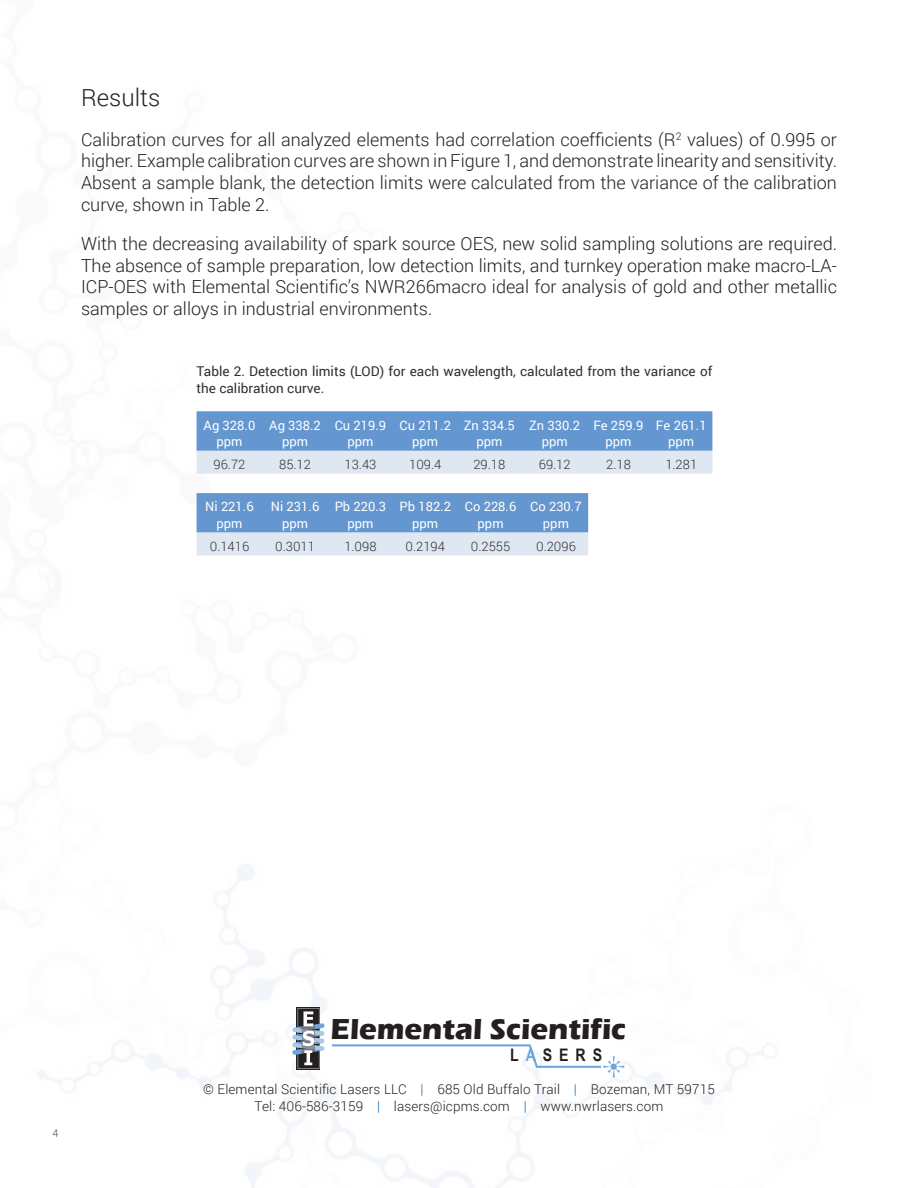
<style>
.page{position:relative;width:918px;height:1188px;background:#fff}
.page>*{position:absolute;margin:0;border:0;box-sizing:border-box;transform-origin:0 0}
.t1{font:700 29.7px "Eras ITC";color:#231f20}
.Body_Copy{font:300 24px "Roboto";color:#231f20}
.Body_Copy-2{font:300 18px/21.6px "Roboto";color:#231f20;text-align:justify}
.t2{font:700 17.25px "Arial Narrow";letter-spacing:.4em;color:#231f20}
.t3{font:300 13.5px/17.2px "Roboto";letter-spacing:.01em;color:#231f20;text-align:center}
.Body_Copy-3{font:13.5px/17.2px "Roboto";color:#312f30}
.Table_Headers{font:12.9px/16.5px "Roboto";color:#fff;text-align:center}
.Body_Copy-4{font:300 12.9px "Roboto";color:#312f30}
.t4{font:300 10.5px "Roboto";color:#4b4c4d}
.s1{color:#6fa5de}
.s2{color:#0065a9}
</style>
<div class="page">
<img style="left:38px;top:411px;width:739px;height:777px">
<div style="left:297px;top:1007px;width:23px;height:63px;background:#231f20"></div>
<svg style="left:291px;top:1008px;width:333px;height:69px"></svg>
<svg style="left:197px;top:493px;width:391px;height:63px;background:#92b4dc"></svg>
<svg style="left:197px;top:411px;width:515px;height:63px;background:#92b4dc"></svg>
<p class="Body_Copy" style="left:81px;top:81px;width:81px">Results</p>
<p class="Body_Copy-2" style="left:81px;top:128px;width:758px">Calibration curves for all analyzed elements had correlation coefficients (R<sup>2</sup> values) of 0.995 or higher. Example calibration curves are shown in Figure 1, and demonstrate linearity and sensitivity.<br>Absent a sample blank, the detection limits were calculated from the variance of the calibration curve, shown in Table 2.</p>
<p class="Body_Copy-2" style="left:81px;top:232px;width:758px">With the decreasing availability of spark source OES, new solid sampling solutions are required.<br>The absence of sample preparation, low detection limits, and turnkey operation make macro-LA-ICP-OES with Elemental Scientific’s NWR266macro ideal for analysis of gold and other metallic samples or alloys in industrial environments.</p>
<p class="Body_Copy-3" style="left:197px;top:362px;width:517px">Table 2. Detection limits (LOD) for each wavelength, calculated from the variance of the calibration curve.</p>
<p class="Table_Headers" style="left:464px;top:416px;width:53px">Zn 334.5 ppm</p>
<p class="Table_Headers" style="left:529px;top:416px;width:53px">Zn 330.2 ppm</p>
<p class="Table_Headers" style="left:593px;top:416px;width:52px">Fe 259.9 ppm</p>
<p class="Table_Headers" style="left:656px;top:416px;width:52px">Fe 261.1 ppm</p>
<p class="Body_Copy-4" style="left:473px;top:456px;width:33px">29.18</p>
<p class="Body_Copy-4" style="left:539px;top:456px;width:33px">69.12</p>
<p class="Body_Copy-4" style="left:606px;top:456px;width:26px">2.18</p>
<p class="Body_Copy-4" style="left:665px;top:456px;width:33px">1.281</p>
<p class="Table_Headers" style="left:204px;top:416px;width:53px">Ag 328.0 ppm</p>
<p class="Table_Headers" style="left:269px;top:416px;width:53px">Ag 338.2 ppm</p>
<p class="Table_Headers" style="left:335px;top:416px;width:53px">Cu 219.9 ppm</p>
<p class="Table_Headers" style="left:400px;top:416px;width:53px">Cu 211.2 ppm</p>
<p class="Body_Copy-4" style="left:214px;top:456px;width:33px">96.72</p>
<p class="Body_Copy-4" style="left:279px;top:456px;width:33px">85.12</p>
<p class="Body_Copy-4" style="left:345px;top:456px;width:33px">13.43</p>
<p class="Body_Copy-4" style="left:409px;top:456px;width:34px">109.4</p>
<p class="Table_Headers" style="left:205px;top:498px;width:50px">Ni 221.6 ppm</p>
<p class="Table_Headers" style="left:271px;top:498px;width:50px">Ni 231.6 ppm</p>
<p class="Table_Headers" style="left:335px;top:498px;width:53px">Pb 220.3 ppm</p>
<p class="Table_Headers" style="left:400px;top:498px;width:53px">Pb 182.2 ppm</p>
<p class="Table_Headers" style="left:465px;top:498px;width:53px">Co 228.6 ppm</p>
<p class="Table_Headers" style="left:530px;top:498px;width:53px">Co 230.7 ppm</p>
<p class="Body_Copy-4" style="left:210px;top:537px;width:41px">0.1416</p>
<p class="Body_Copy-4" style="left:275px;top:537px;width:41px">0.3011</p>
<p class="Body_Copy-4" style="left:344px;top:537px;width:34px">1.098</p>
<p class="Body_Copy-4" style="left:406px;top:537px;width:41px">0.2194</p>
<p class="Body_Copy-4" style="left:471px;top:537px;width:41px">0.2555</p>
<p class="Body_Copy-4" style="left:536px;top:537px;width:41px">0.2096</p>
<p class="t4" style="left:52px;top:1126px;width:7px">4</p>
<h1 class="t1" style="left:330px;top:1012px;width:297px">Elemental Scientific</h1>
<p class="t2" style="left:510px;top:1042px;width:93px">L<span class="s1">A</span>SERS</p>
<p class="t3" style="left:203px;top:1080px;width:513px">© Elemental Scientific Lasers LLC <span class="s2">|</span> 685 Old Buffalo Trail <span class="s2">|</span> Bozeman, MT 59715<br>Tel: 406-586-3159 <span class="s2">|</span> lasers@icpms.com <span class="s2">|</span> www.nwrlasers.com</p>
</div>
